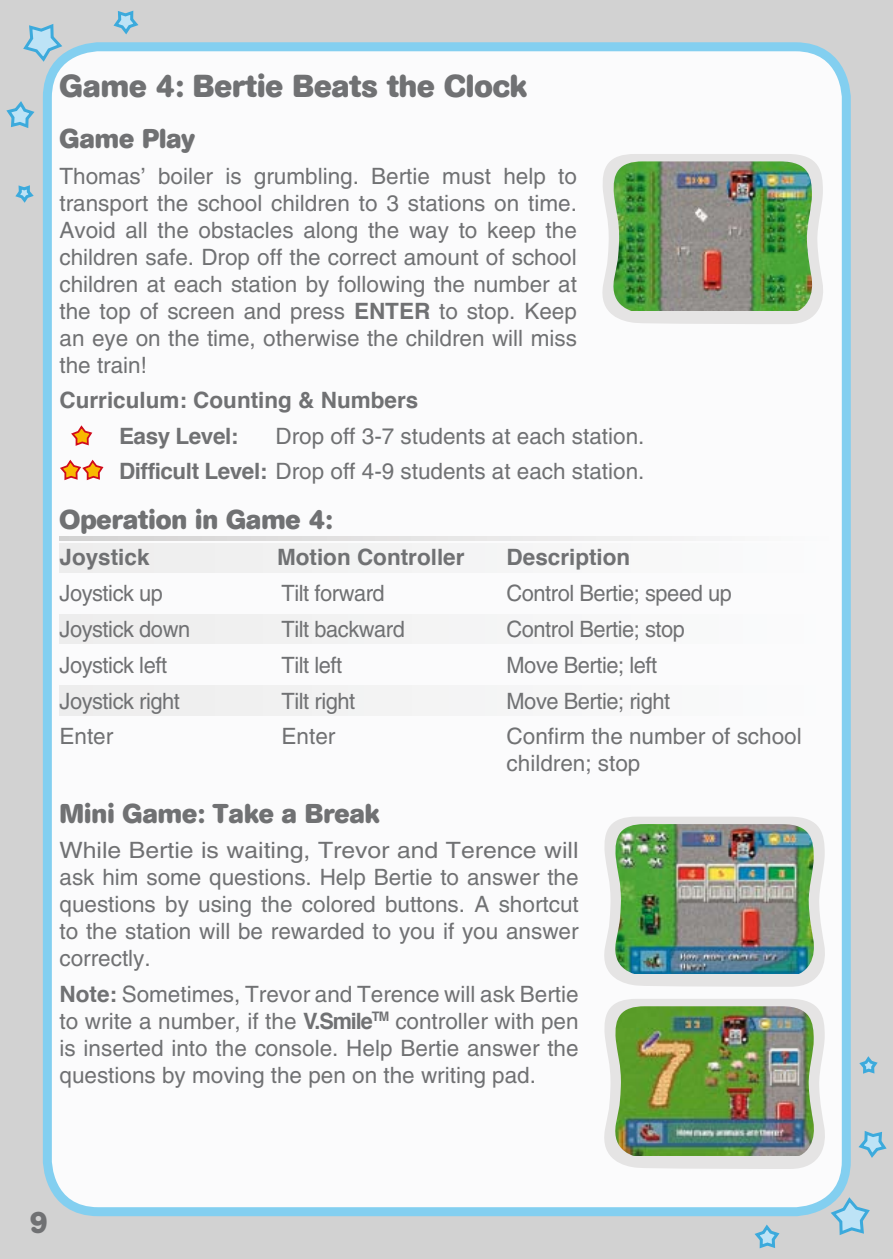
<style>
.page{position:relative;width:893px;height:1259px;background:#d2d2d2}
.page>*{position:absolute;margin:0;border:0;box-sizing:border-box;transform-origin:0 0}
.t1{font:700 31.5px "AG Book Rounded";color:#707173}
.t2{font:700 27px "AG Book Rounded";color:#707173}
.t3{font:22.5px/27px "Helvetica";color:#707173;text-align:justify}
.t4{font:22.5px/27px "Helvetica";color:#707173;text-align:justify;scale:1.1 1}
.t5{font:22.5px "Helvetica";letter-spacing:-.02em;color:#707173}
.t6{font:700 22.5px/35.4px "Helvetica";color:#707173}
.s1{font-weight:700}
</style>
<div class="page">
<svg style="left:23px;top:24px;width:42px;height:40px"></svg>
<svg style="left:6px;top:101px;width:29px;height:27px"></svg>
<svg style="left:113px;top:10px;width:26px;height:25px"></svg>
<svg style="left:15px;top:185px;width:19px;height:18px"></svg>
<svg style="left:828px;top:1194px;width:42px;height:41px"></svg>
<svg style="left:858px;top:1131px;width:29px;height:27px"></svg>
<svg style="left:754px;top:1224px;width:26px;height:25px"></svg>
<svg style="left:859px;top:1056px;width:19px;height:18px"></svg>
<div style="left:47px;top:47px;width:799px;height:1164px;background:#fbfbfc;border-radius:51px"></div>
<div style="left:43px;top:42px;width:808px;height:1174px;border:9px solid #83cff0;border-radius:51px"></div>
<svg style="left:71px;top:425px;width:22px;height:21px"></svg>
<svg style="left:60px;top:459px;width:44px;height:22px"></svg>
<div style="left:60px;top:543px;width:773px;height:30px;background:#f4f4f4"></div>
<svg style="left:60px;top:536px;width:600px;height:4px"></svg>
<div style="left:60px;top:614px;width:773px;height:30px;background:#f4f4f4"></div>
<div style="left:60px;top:686px;width:773px;height:30px;background:#f4f4f4"></div>
<svg style="left:602px;top:154px;width:221px;height:170px"></svg>
<img style="left:612px;top:161px;width:201px;height:149px">
<svg style="left:604px;top:999px;width:221px;height:170px"></svg>
<img style="left:614px;top:1006px;width:201px;height:149px">
<svg style="left:604px;top:817px;width:221px;height:169px"></svg>
<img style="left:614px;top:824px;width:201px;height:149px">
<h1 class="t1" style="left:60px;top:68px;width:469px">Game 4: Bertie Beats the Clock</h1>
<p class="t2" style="left:60px;top:123px;width:137px">Game Play</p>
<p class="t3" style="left:60px;top:162px;width:519px">Thomas’ boiler is grumbling. Bertie must help to transport the school children to 3 stations on time.<br>Avoid all the obstacles along the way to keep the children safe. Drop off the correct amount of school children at each station by following the number at the top of screen and press <span class="s1">ENTER</span> to stop. Keep an eye on the time, otherwise the children will miss the train!</p>
<p class="t6" style="left:119px;top:384px;width:301px;text-indent:-60px">Curriculum: Counting &amp; Numbers<br>Easy Level:</p>
<p class="t3" style="left:119px;top:418px;width:527px;line-height:35.4px;text-align:right">Drop off 3-7 students at each station.<br><span class="s1">Difficult Level:</span> Drop off 4-9 students at each station.</p>
<p class="t2" style="left:60px;top:504px;width:274px">Operation in Game 4:</p>
<p class="t6" style="left:60px;top:540px;width:92px">Joystick</p>
<p class="t6" style="left:277px;top:540px;width:189px">Motion Controller</p>
<p class="t6" style="left:507px;top:540px;width:125px">Description</p>
<p class="t5" style="left:60px;top:580px;width:105px">Joystick up</p>
<p class="t5" style="left:282px;top:580px;width:105px">Tilt forward</p>
<p class="t5" style="left:507px;top:580px;width:227px">Control Bertie; speed up</p>
<p class="t5" style="left:60px;top:616px;width:132px">Joystick down</p>
<p class="t5" style="left:282px;top:616px;width:125px">Tilt backward</p>
<p class="t5" style="left:507px;top:616px;width:180px">Control Bertie; stop</p>
<p class="t5" style="left:60px;top:652px;width:109px">Joystick left</p>
<p class="t5" style="left:282px;top:652px;width:62px">Tilt left</p>
<p class="t5" style="left:507px;top:652px;width:152px">Move Bertie; left</p>
<p class="t5" style="left:60px;top:688px;width:122px">Joystick right</p>
<p class="t5" style="left:282px;top:688px;width:75px">Tilt right</p>
<p class="t5" style="left:507px;top:688px;width:165px">Move Bertie; right</p>
<p class="t3" style="left:60px;top:723px;width:55px">Enter</p>
<p class="t3" style="left:282px;top:723px;width:55px">Enter</p>
<p class="t3" style="left:507px;top:723px;width:297px">Confirm the number of school children; stop</p>
<p class="t2" style="left:60px;top:797px;width:322px">Mini Game: Take a Break</p>
<p class="t4" style="left:60px;top:836px;width:473px">While Bertie is waiting, Trevor and Terence will ask him some questions. Help Bertie to answer the questions by using the colored buttons. A shortcut to the station will be rewarded to you if you answer correctly.</p>
<p class="t3" style="left:60px;top:980px;width:521px"><span class="s1">Note:</span> Sometimes, Trevor and Terence will ask Bertie to write a number, if the <span class="s1">V.Smile</span><sup>TM</sup> controller with pen is inserted into the console. Help Bertie answer the questions by moving the pen on the writing pad.</p>
</div>
